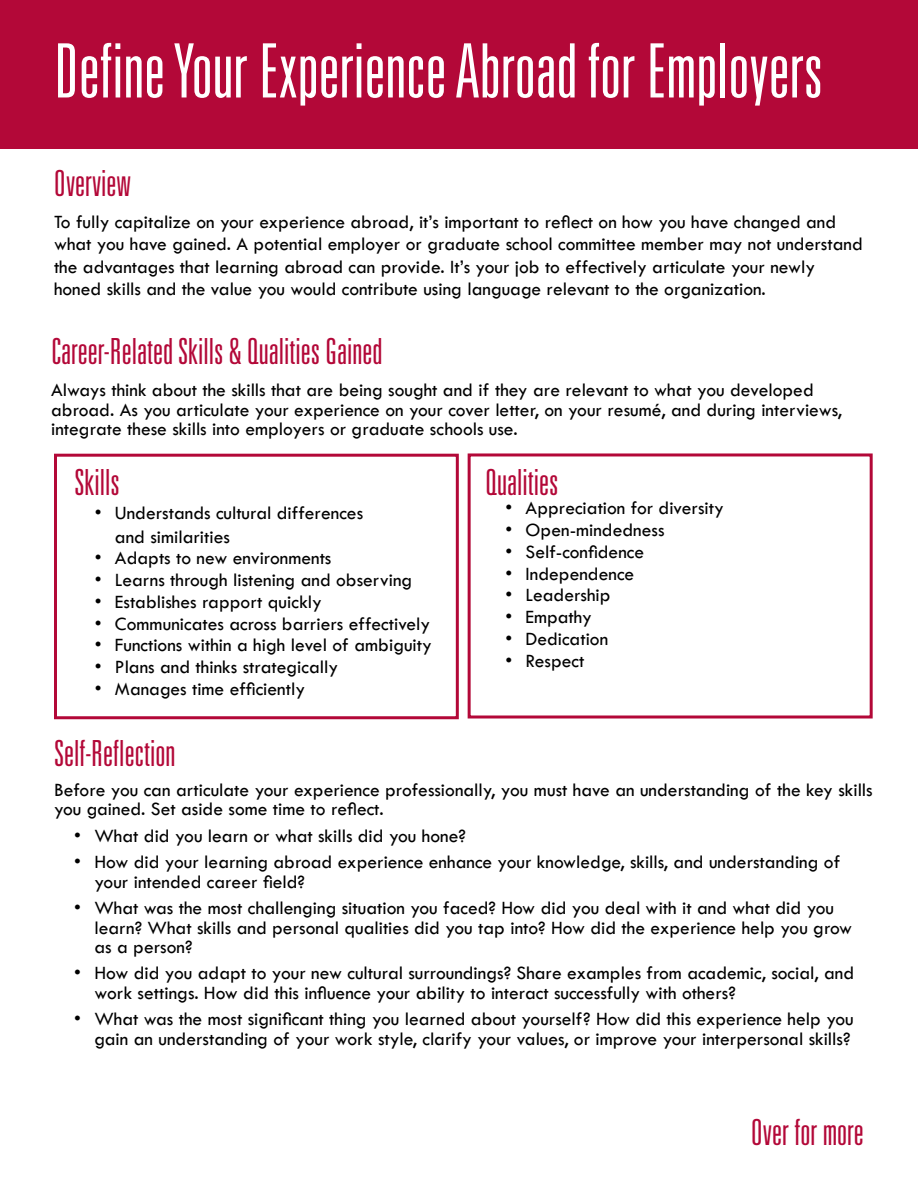
<style>
.page{position:relative;width:918px;height:1188px;background:#fff}
.page>*{position:absolute;margin:0;border:0;box-sizing:border-box;transform-origin:0 0}
.t1{font:300 ultra-condensed 75px "Univers";color:#fff}
.t2{font:300 ultra-condensed 36px "Univers";color:#b30838}
.t3{font:19.5px/19.5px "Tw Cen";color:#000}
</style>
<div class="page">
<div style="left:0;top:0;width:918px;height:148px;background:#b30838"></div>
<div style="left:54px;top:454px;width:405px;height:265px;background:#fff;border:3px solid #b30838"></div>
<div style="left:468px;top:453px;width:405px;height:265px;background:#fff;border:3px solid #b30838"></div>
<h1 class="t1" style="left:54px;top:32px;width:771px">Define Your Experience Abroad for Employers</h1>
<h2 class="t2" style="left:54px;top:164px;width:79px">Overview</h2>
<p class="t3" style="left:54px;top:210px;width:810px;line-height:22.5px">To fully capitalize on your experience abroad, it’s important to reflect on how you have changed and what you have gained. A potential employer or graduate school committee member may not understand the advantages that learning abroad can provide. It’s your job to effectively articulate your newly honed skills and the value you would contribute using language relevant to the organization.</p>
<h2 class="t2" style="left:51px;top:333px;width:333px">Career-Related Skills &amp; Qualities Gained</h2>
<p class="t3" style="left:51px;top:380px;width:792px">Always think about the skills that are being sought and if they are relevant to what you developed abroad. As you articulate your experience on your cover letter, on your resumé, and during interviews, integrate these skills into employers or graduate schools use.</p>
<h2 class="t2" style="left:74px;top:463px;width:47px">Skills</h2>
<p class="t3" style="left:115px;top:500px;width:250px;line-height:24px;text-indent:-20px">• Understands cultural differences and similarities</p>
<p class="t3" style="left:95px;top:548px;width:238px">• Adapts to new environments</p>
<p class="t3" style="left:95px;top:570px;width:319px">• Learns through listening and observing</p>
<p class="t3" style="left:95px;top:592px;width:229px">• Establishes rapport quickly</p>
<p class="t3" style="left:95px;top:614px;width:337px">• Communicates across barriers effectively</p>
<p class="t3" style="left:95px;top:635px;width:339px">• Functions within a high level of ambiguity</p>
<p class="t3" style="left:95px;top:657px;width:245px">• Plans and thinks strategically</p>
<p class="t3" style="left:95px;top:679px;width:212px">• Manages time efficiently</p>
<h2 class="t2" style="left:485px;top:463px;width:75px">Qualities</h2>
<p class="t3" style="left:505px;top:498px;width:220px">• Appreciation for diversity</p>
<p class="t3" style="left:505px;top:520px;width:161px">• Open-mindedness</p>
<p class="t3" style="left:505px;top:542px;width:140px">• Self-confidence</p>
<p class="t3" style="left:505px;top:564px;width:130px">• Independence</p>
<p class="t3" style="left:505px;top:585px;width:107px">• Leadership</p>
<p class="t3" style="left:505px;top:607px;width:88px">• Empathy</p>
<p class="t3" style="left:505px;top:629px;width:104px">• Dedication</p>
<p class="t3" style="left:505px;top:651px;width:80px">• Respect</p>
<h2 class="t2" style="left:54px;top:735px;width:123px">Self-Reflection</h2>
<p class="t3" style="left:54px;top:780px;width:820px">Before you can articulate your experience professionally, you must have an understanding of the key skills you gained. Set aside some time to reflect.</p>
<p class="t3" style="left:74px;top:826px;width:393px">• What did you learn or what skills did you hone?</p>
<p class="t3" style="left:94px;top:852px;width:747px;text-indent:-20px">• How did your learning abroad experience enhance your knowledge, skills, and understanding of your intended career field?</p>
<p class="t3" style="left:94px;top:898px;width:759px;text-indent:-20px">• What was the most challenging situation you faced? How did you deal with it and what did you learn? What skills and personal qualities did you tap into? How did the experience help you grow as a person?</p>
<p class="t3" style="left:94px;top:963px;width:761px;text-indent:-20px">• How did you adapt to your new cultural surroundings? Share examples from academic, social, and work settings. How did this influence your ability to interact successfully with others?</p>
<p class="t3" style="left:74px;top:1009px;width:781px;text-align:right">• What was the most significant thing you learned about yourself? How did this experience help you gain an understanding of your work style, clarify your values, or improve your interpersonal skills?</p>
<h2 class="t2" style="left:751px;top:1114px;width:115px">Over for more</h2>
</div>
